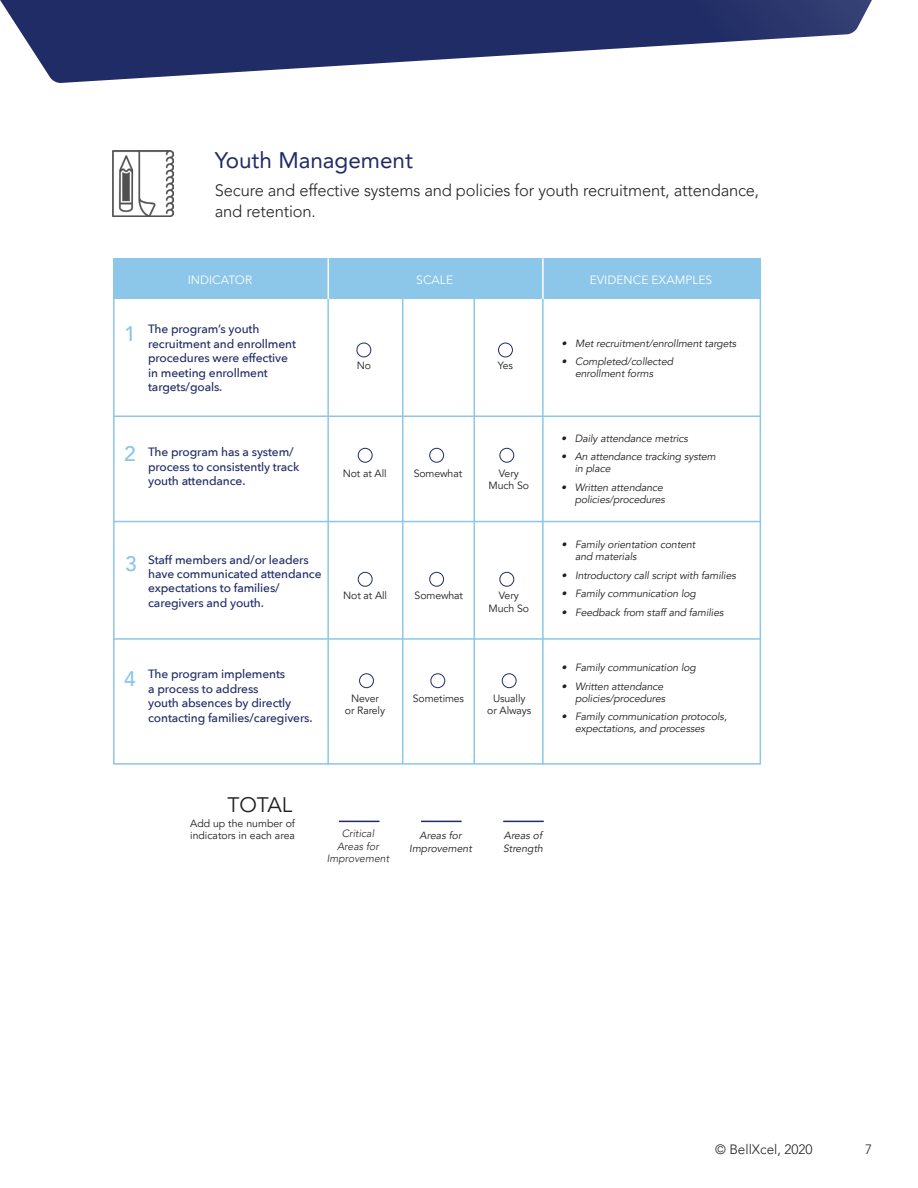
<style>
.page{position:relative;width:918px;height:1188px;background:#fff}
.page>*{position:absolute;margin:0;border:0;box-sizing:border-box;transform-origin:0 0}
.t1{font:22.5px "Avenir LT Pro";color:#202c65}
.t2{font:21px "Avenir LT Pro";color:#231f20}
.t3{font:500 21px "Avenir LT Pro";color:#8cc6e8}
.t4{font:300 16.5px/21px "Avenir LT Pro";letter-spacing:-.01em;color:#231f20}
.t5{font:300 13.5px "Avenir LT Pro";color:#231f20}
.t6{font:500 12px/14.4px "Avenir Next";letter-spacing:-.01em;color:#202c65}
.t7{font:12px "Avenir Next";color:#fff}
.t8{font:italic 10.5px/12px "Avenir LT Pro";letter-spacing:-.01em;color:#231f20}
.t9{font:10.5px/12.6px "Avenir LT Pro";letter-spacing:-.01em;color:#231f20;text-align:center}
.t10{font:italic 300 10.5px/12.6px "Avenir LT Pro";color:#231f20;text-align:center}
</style>
<div class="page">
<div style="left:113px;top:258px;width:647px;height:41px;background:#8cc6e8"></div>
<svg style="left:0;top:0;width:872px;height:83px;fill:#202c65"></svg>
<div style="left:113px;top:258px;width:648px;height:507px;border:2px solid #8cc6e8"></div>
<hr style="left:114px;top:415px;width:646px;height:2px;background:#8cc6e8">
<hr style="left:114px;top:521px;width:646px;height:1px;background:#8cc6e8">
<hr style="left:113px;top:638px;width:647px;height:2px;background:#8cc6e8">
<hr style="left:327px;top:297px;width:2px;height:468px;background:#8cc6e8">
<hr style="left:402px;top:292px;width:1px;height:472px;background:#8cc6e8">
<hr style="left:542px;top:297px;width:2px;height:468px;background:#8cc6e8">
<hr style="left:474px;top:292px;width:1px;height:472px;background:#8cc6e8">
<hr style="left:328px;top:258px;width:1px;height:41px;background:#fff">
<hr style="left:542px;top:258px;width:2px;height:41px;background:#fff">
<hr style="left:339px;top:821px;width:40px;height:1px;background:#202c65">
<hr style="left:421px;top:821px;width:41px;height:1px;background:#202c65">
<hr style="left:503px;top:821px;width:41px;height:1px;background:#202c65">
<div style="left:358px;top:572px;width:15px;height:15px;border:1px solid #202c65;border-radius:50%"></div>
<div style="left:499px;top:572px;width:15px;height:15px;border:1px solid #202c65;border-radius:50%"></div>
<div style="left:429px;top:572px;width:15px;height:15px;border:1px solid #202c65;border-radius:50%"></div>
<div style="left:357px;top:343px;width:14px;height:14px;border:1px solid #202c65;border-radius:50%"></div>
<div style="left:498px;top:343px;width:15px;height:14px;border:1px solid #202c65;border-radius:50%"></div>
<div style="left:358px;top:448px;width:15px;height:15px;border:1px solid #202c65;border-radius:50%"></div>
<div style="left:499px;top:448px;width:15px;height:15px;border:1px solid #202c65;border-radius:50%"></div>
<div style="left:429px;top:448px;width:15px;height:15px;border:1px solid #202c65;border-radius:50%"></div>
<div style="left:502px;top:673px;width:15px;height:15px;border:1px solid #202c65;border-radius:50%"></div>
<div style="left:430px;top:673px;width:15px;height:15px;border:1px solid #202c65;border-radius:50%"></div>
<div style="left:359px;top:673px;width:15px;height:15px;border:1px solid #202c65;border-radius:50%"></div>
<img style="left:113px;top:151px;width:61px;height:65px">
<p class="t1" style="left:215px;top:147px;width:200px">Youth Management</p>
<p class="t4" style="left:215px;top:180px;width:546px">Secure and effective systems and policies for youth recruitment, attendance, and retention.</p>
<p class="t7" style="left:188px;top:270px;width:66px">INDICATOR</p>
<p class="t7" style="left:416px;top:270px;width:38px">SCALE</p>
<p class="t7" style="left:590px;top:270px;width:124px">EVIDENCE EXAMPLES</p>
<p class="t3" style="left:124px;top:321px;width:13px">1</p>
<p class="t6" style="left:148px;top:322px;width:149px">The program’s youth recruitment and enrollment procedures were effective in meeting enrollment targets/goals.</p>
<p class="t9" style="left:357px;top:359px;width:16px">No</p>
<p class="t9" style="left:498px;top:359px;width:17px">Yes</p>
<p class="t8" style="left:562px;top:337px;width:176px">• Met recruitment/enrollment targets</p>
<p class="t8" style="left:575px;top:356px;width:100px;text-indent:-14px">• Completed/collected enrollment forms</p>
<p class="t3" style="left:124px;top:441px;width:13px">2</p>
<p class="t6" style="left:148px;top:444px;width:153px">The program has a system/ process to consistently track youth attendance.</p>
<p class="t9" style="left:343px;top:467px;width:45px">Not at All</p>
<p class="t9" style="left:489px;top:467px;width:42px">Very<br>Much So</p>
<p class="t9" style="left:414px;top:467px;width:50px">Somewhat</p>
<p class="t3" style="left:125px;top:551px;width:13px">3</p>
<p class="t6" style="left:148px;top:552px;width:175px">Staff members and/or leaders have communicated attendance expectations to families/ caregivers and youth.</p>
<p class="t9" style="left:343px;top:590px;width:45px">Not at All</p>
<p class="t9" style="left:489px;top:590px;width:42px">Very<br>Much So</p>
<p class="t9" style="left:415px;top:590px;width:50px">Somewhat</p>
<p class="t8" style="left:561px;top:432px;width:128px">• Daily attendance metrics</p>
<p class="t8" style="left:575px;top:451px;width:143px;text-indent:-14px">• An attendance tracking system in place</p>
<p class="t8" style="left:561px;top:481px;width:105px;text-align:right">• Written attendance policies/procedures</p>
<p class="t8" style="left:575px;top:539px;width:122px;text-indent:-14px">• Family orientation content and materials</p>
<p class="t8" style="left:562px;top:569px;width:176px">• Introductory call script with families</p>
<p class="t8" style="left:562px;top:588px;width:136px">• Family communication log</p>
<p class="t8" style="left:562px;top:606px;width:163px">• Feedback from staff and families</p>
<p class="t3" style="left:124px;top:666px;width:13px">4</p>
<p class="t6" style="left:148px;top:667px;width:166px">The program implements<br>a process to address<br>youth absences by directly contacting families/caregivers.</p>
<p class="t9" style="left:351px;top:692px;width:29px">Never</p>
<p class="t9" style="left:413px;top:692px;width:53px">Sometimes</p>
<p class="t9" style="left:345px;top:704px;width:42px">or Rarely</p>
<p class="t9" style="left:487px;top:692px;width:46px">Usually or Always</p>
<p class="t8" style="left:562px;top:662px;width:136px">• Family communication log</p>
<p class="t8" style="left:562px;top:680px;width:105px;text-align:right">• Written attendance policies/procedures</p>
<p class="t8" style="left:575px;top:711px;width:153px;text-indent:-14px">• Family communication protocols, expectations, and processes</p>
<p class="t2" style="left:227px;top:793px;width:67px">TOTAL</p>
<p class="t9" style="left:190px;top:817px;width:106px;text-align:left">Add up the number of indicators in each area</p>
<p class="t10" style="left:327px;top:828px;width:64px">Critical<br>Areas for<br>Improvement</p>
<p class="t8" style="left:409px;top:829px;width:64px;line-height:12.6px;text-align:center">Areas for<br>Improvement</p>
<p class="t8" style="left:503px;top:829px;width:42px;line-height:12.6px">Areas of<br>Strength</p>
<p class="t5" style="left:715px;top:1141px;width:99px">© BellXcel, 2020</p>
<p class="t5" style="left:865px;top:1141px;width:9px">7</p>
</div>
